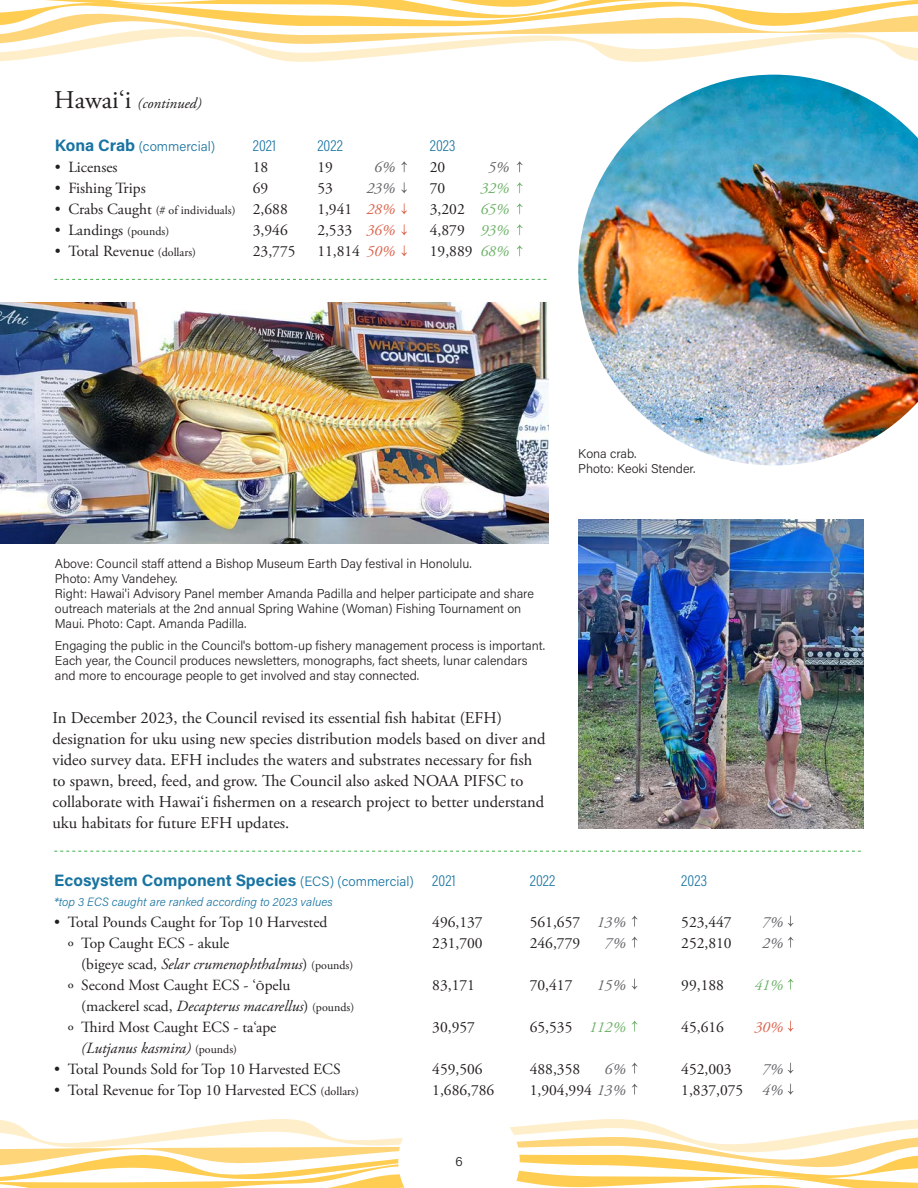
<style>
.page{position:relative;width:918px;height:1188px;background:#fff}
.page>*{position:absolute;margin:0;border:0;box-sizing:border-box;transform-origin:0 0}
.t1{font:16.5px/21px "Adobe Garamond Pro";color:#231f20}
.t2{font:700 16.5px "Acumin Pro";color:#1974a1}
.t3{font:300 16.2px "Acumin Pro Cond";letter-spacing:.005em;color:#1974a1}
.t4{font:15.6px "Adobe Garamond Pro";color:#231f20}
.t5{font:italic 15.6px "Adobe Garamond Pro";color:#231f20}
.t6{font:italic 15.6px "Adobe Garamond Pro";color:#636366}
.t7{font:italic 15.6px "Adobe Garamond Pro";color:#6db167}
.t8{font:italic 15.6px "Adobe Garamond Pro";color:#db634b}
.t9{font:italic 15px "Adobe Garamond Pro";color:#231f20}
.t10{font:300 13.5px "Acumin Pro";color:#1974a1}
.t11{font:300 13.5px "Acumin Pro";color:#231f20}
.t12{font:300 12.75px/15px "Acumin Pro";color:#231f20}
.t13{font:italic 300 12px "Acumin Pro";color:#1974a1}
.s1{font-style:normal;font-size:25.5px}
.s2{font-weight:700;font-size:16.5px}
.s3{font-size:12px}
.s4{font-style:italic;color:#db634b}
.s5{font-style:italic;color:#6db167}
.s6{font-weight:300;font-size:13.5px}
.s7{font-family:"Acumin Pro Cond";font-weight:300;font-size:16.2px}
.s8{font-style:italic;color:#636366}
.s9{font-style:normal}
.s10{font-style:normal;font-size:12px}
</style>
<div class="page">
<svg style="left:0;top:0;width:918px;height:62px"></svg>
<svg style="left:54px;top:851px;width:807px;height:1px"></svg>
<svg style="left:54px;top:279px;width:492px;height:1px"></svg>
<svg style="left:632px;top:916px;width:5px;height:11px"></svg>
<svg style="left:788px;top:916px;width:5px;height:11px"></svg>
<svg style="left:632px;top:937px;width:5px;height:11px"></svg>
<svg style="left:788px;top:937px;width:5px;height:11px"></svg>
<svg style="left:632px;top:979px;width:5px;height:11px"></svg>
<svg style="left:788px;top:979px;width:5px;height:11px"></svg>
<svg style="left:632px;top:1021px;width:5px;height:11px"></svg>
<svg style="left:788px;top:1021px;width:5px;height:11px"></svg>
<svg style="left:632px;top:1063px;width:5px;height:11px"></svg>
<svg style="left:788px;top:1063px;width:5px;height:11px"></svg>
<svg style="left:0;top:1084px;width:918px;height:104px"></svg>
<svg style="left:401px;top:161px;width:6px;height:11px"></svg>
<svg style="left:517px;top:161px;width:5px;height:11px"></svg>
<svg style="left:401px;top:182px;width:6px;height:11px"></svg>
<svg style="left:517px;top:182px;width:5px;height:11px"></svg>
<svg style="left:401px;top:203px;width:6px;height:11px"></svg>
<svg style="left:517px;top:203px;width:5px;height:11px"></svg>
<svg style="left:401px;top:224px;width:6px;height:11px"></svg>
<svg style="left:517px;top:224px;width:5px;height:11px"></svg>
<svg style="left:401px;top:245px;width:6px;height:11px"></svg>
<svg style="left:517px;top:245px;width:5px;height:11px"></svg>
<img style="left:578px;top:75px;width:340px;height:391px">
<img style="left:0;top:302px;width:548px;height:242px">
<img style="left:578px;top:520px;width:286px;height:308px">
<p class="t9" style="left:54px;top:94px;width:149px"><span class="s1">Hawai‘i</span> (continued)</p>
<p class="t10" style="left:55px;top:137px;width:162px"><span class="s2">Kona Crab</span> (commercial)</p>
<p class="t3" style="left:253px;top:135px;width:25px">2021</p>
<p class="t3" style="left:317px;top:135px;width:27px">2022</p>
<p class="t3" style="left:430px;top:135px;width:27px">2023</p>
<p class="t4" style="left:55px;top:158px;width:64px">• Licenses</p>
<p class="t4" style="left:253px;top:158px;width:17px">18</p>
<p class="t4" style="left:317px;top:158px;width:17px">19</p>
<p class="t6" style="left:374px;top:158px;width:23px">6%</p>
<p class="t4" style="left:430px;top:158px;width:17px">20</p>
<p class="t6" style="left:488px;top:158px;width:23px">5%</p>
<p class="t4" style="left:55px;top:179px;width:92px">• Fishing Trips</p>
<p class="t4" style="left:253px;top:179px;width:17px">69</p>
<p class="t4" style="left:317px;top:179px;width:17px">53</p>
<p class="t6" style="left:366px;top:179px;width:30px">23%</p>
<p class="t4" style="left:430px;top:179px;width:17px">70</p>
<p class="t7" style="left:480px;top:179px;width:30px">32%</p>
<p class="t4" style="left:55px;top:200px;width:234px">• Crabs Caught <span class="s3">(# of individuals)</span> 2,688</p>
<p class="t4" style="left:317px;top:200px;width:80px">1,941 <span class="s4">28%</span></p>
<p class="t4" style="left:430px;top:200px;width:81px">3,202 <span class="s5">65%</span></p>
<p class="t4" style="left:55px;top:221px;width:116px">• Landings <span class="s3">(pounds)</span></p>
<p class="t4" style="left:253px;top:221px;width:36px">3,946</p>
<p class="t4" style="left:317px;top:221px;width:79px">2,533 <span class="s4">36%</span></p>
<p class="t4" style="left:430px;top:221px;width:81px">4,879 <span class="s5">93%</span></p>
<p class="t4" style="left:55px;top:242px;width:143px">• Total Revenue <span class="s3">(dollars)</span></p>
<p class="t4" style="left:253px;top:242px;width:44px">23,775</p>
<p class="t4" style="left:317px;top:242px;width:79px">11,814 <span class="s4">50%</span></p>
<p class="t4" style="left:430px;top:242px;width:81px">19,889 <span class="s5">68%</span></p>
<p class="t12" style="left:578px;top:446px;width:60px">Kona crab.</p>
<p class="t12" style="left:578px;top:461px;width:119px">Photo: Keoki Stender.</p>
<p class="t12" style="left:55px;top:556px;width:418px">Above: Council staff attend a Bishop Museum Earth Day festival in Honolulu.</p>
<p class="t12" style="left:55px;top:571px;width:124px">Photo: Amy Vandehey.</p>
<p class="t12" style="left:55px;top:586px;width:481px">Right: Hawai'i Advisory Panel member Amanda Padilla and helper participate and share outreach materials at the 2nd annual Spring Wahine (Woman) Fishing Tournament on<br>Maui. Photo: Capt. Amanda Padilla.</p>
<p class="t12" style="left:55px;top:637px;width:492px">Engaging the public in the Council's bottom-up fishery management process is important.<br>Each year, the Council produces newsletters, monographs, fact sheets, lunar calendars and more to encourage people to get involved and stay connected.</p>
<p class="t1" style="left:53px;top:708px;width:494px">In December 2023, the Council revised its essential fish habitat (EFH) designation for uku using new species distribution models based on diver and video survey data. EFH includes the waters and substrates necessary for fish to spawn, breed, feed, and grow. The Council also asked NOAA PIFSC to collaborate with Hawai‘i fishermen on a research project to better understand uku habitats for future EFH updates.</p>
<p class="t2" style="left:54px;top:869px;width:403px">Ecosystem Component Species <span class="s6">(ECS) (commercial)</span> <span class="s7">2021</span></p>
<p class="t3" style="left:530px;top:870px;width:27px">2022</p>
<p class="t3" style="left:681px;top:870px;width:27px">2023</p>
<p class="t13" style="left:54px;top:893px;width:280px">*top 3 ECS caught are ranked according to 2023 values</p>
<p class="t4" style="left:54px;top:912px;width:275px">• Total Pounds Caught for Top 10 Harvested</p>
<p class="t4" style="left:432px;top:912px;width:52px">496,137</p>
<p class="t4" style="left:530px;top:912px;width:98px">561,657 <span class="s8">13%</span></p>
<p class="t4" style="left:681px;top:912px;width:52px">523,447</p>
<p class="t6" style="left:762px;top:912px;width:23px">7%</p>
<p class="t4" style="left:68px;top:933px;width:163px">o Top Caught ECS - akule</p>
<p class="t4" style="left:432px;top:933px;width:52px">231,700</p>
<p class="t4" style="left:530px;top:933px;width:52px">246,779</p>
<p class="t6" style="left:605px;top:933px;width:23px">7%</p>
<p class="t4" style="left:681px;top:933px;width:52px">252,810</p>
<p class="t6" style="left:762px;top:933px;width:23px">2%</p>
<p class="t5" style="left:81px;top:954px;width:273px"><span class="s9">(bigeye scad,</span> Selar crumenophthalmus<span class="s9">)</span> <span class="s10">(pounds)</span></p>
<p class="t4" style="left:68px;top:975px;width:224px">o Second Most Caught ECS - ‘Ōpelu</p>
<p class="t4" style="left:432px;top:975px;width:44px">83,171</p>
<p class="t4" style="left:530px;top:975px;width:44px">70,417</p>
<p class="t6" style="left:597px;top:975px;width:30px">15%</p>
<p class="t4" style="left:681px;top:975px;width:44px">99,188</p>
<p class="t7" style="left:754px;top:975px;width:30px">41%</p>
<p class="t5" style="left:81px;top:996px;width:274px"><span class="s9">(mackerel scad,</span> Decapterus macarellus<span class="s9">)</span> <span class="s10">(pounds)</span></p>
<p class="t4" style="left:68px;top:1017px;width:210px">o Third Most Caught ECS - ta‘ape</p>
<p class="t4" style="left:432px;top:1017px;width:44px">30,957</p>
<p class="t4" style="left:530px;top:1017px;width:98px">65,535 <span class="s5">112%</span></p>
<p class="t4" style="left:681px;top:1017px;width:44px">45,616</p>
<p class="t8" style="left:754px;top:1017px;width:30px">30%</p>
<p class="t5" style="left:81px;top:1038px;width:157px">(Lutjanus kasmira) <span class="s10">(pounds)</span></p>
<p class="t4" style="left:54px;top:1059px;width:288px">• Total Pounds Sold for Top 10 Harvested ECS</p>
<p class="t4" style="left:432px;top:1059px;width:52px">459,506</p>
<p class="t4" style="left:530px;top:1059px;width:52px">488,358</p>
<p class="t6" style="left:605px;top:1059px;width:23px">6%</p>
<p class="t4" style="left:681px;top:1059px;width:52px">452,003</p>
<p class="t6" style="left:762px;top:1059px;width:23px">7%</p>
<p class="t4" style="left:54px;top:1080px;width:306px">• Total Revenue for Top 10 Harvested ECS <span class="s3">(dollars)</span></p>
<p class="t4" style="left:432px;top:1080px;width:64px">1,686,786</p>
<p class="t4" style="left:530px;top:1080px;width:98px">1,904,994 <span class="s8">13%</span></p>
<p class="t4" style="left:681px;top:1080px;width:104px">1,837,075 <span class="s8">4%</span></p>
<p class="t11" style="left:455px;top:1152px;width:9px">6</p>
</div>
